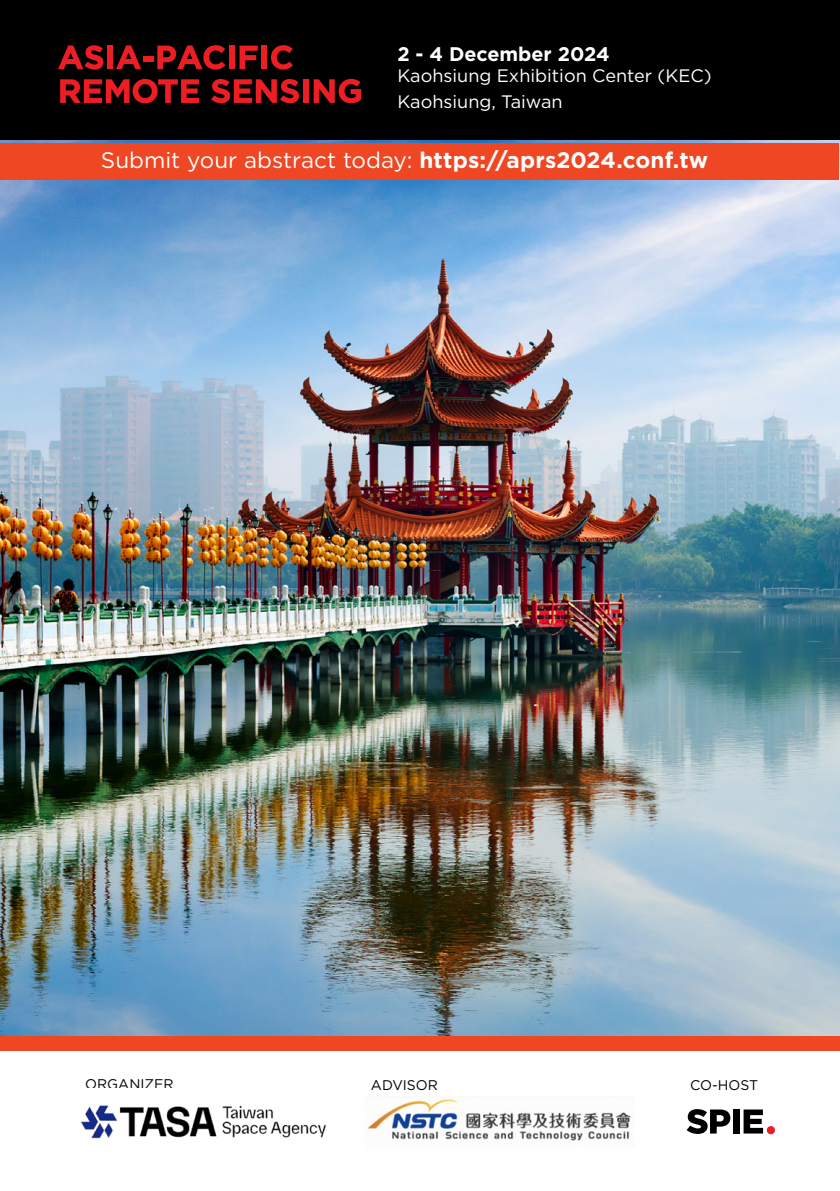
<style>
.page{position:relative;width:840px;height:1191px;background:#fff}
.page>*{position:absolute;margin:0;border:0;box-sizing:border-box;transform-origin:0 0}
.t1{font:22.4px "Gotham";color:#fff}
.t2{font:700 19.6px "Gotham";color:#fff}
.t3{font:18px/26px "Gotham";color:#fff}
.t4{font:14px "Gotham";color:#000}
.s1{font-weight:700}
</style>
<div class="page">
<img style="left:0;top:139px;width:839px;height:897px">
<div style="left:0;top:0;width:839px;height:139px;background:#000"></div>
<div style="left:0;top:143px;width:838px;height:37px;background:#ef4623"></div>
<div style="left:0;top:1036px;width:839px;height:14px;background:#ef4623"></div>
<img style="left:81px;top:1105px;width:245px;height:34px">
<img style="left:367px;top:1097px;width:264px;height:44px">
<div style="left:766px;top:1126px;width:8px;height:8px;background:#ed1d24;border-radius:50%"></div>
<svg style="left:743px;top:1109px;width:19px;height:24px"></svg>
<svg style="left:686px;top:1109px;width:44px;height:25px"></svg>
<div style="left:732px;top:1109px;width:7px;height:24px;background:#000"></div>
<svg style="left:58px;top:45px;width:45px;height:25px"></svg>
<div style="left:107px;top:46px;width:6px;height:23px;background:#ed1d24"></div>
<svg style="left:116px;top:45px;width:25px;height:24px"></svg>
<div style="left:143px;top:56px;width:10px;height:5px;background:#ed1d24"></div>
<svg style="left:157px;top:45px;width:68px;height:25px"></svg>
<div style="left:229px;top:46px;width:5px;height:23px;background:#ed1d24"></div>
<svg style="left:239px;top:46px;width:18px;height:23px"></svg>
<div style="left:261px;top:46px;width:6px;height:23px;background:#ed1d24"></div>
<svg style="left:271px;top:45px;width:22px;height:25px"></svg>
<svg style="left:60px;top:79px;width:139px;height:24px"></svg>
<svg style="left:211px;top:79px;width:88px;height:24px"></svg>
<div style="left:303px;top:79px;width:5px;height:24px;background:#ed1d24"></div>
<svg style="left:313px;top:79px;width:48px;height:24px"></svg>
<p class="t2" style="left:397px;top:41px;width:214px">2 - 4 December 2024</p>
<p class="t3" style="left:397px;top:62px;width:315px">Kaohsiung Exhibition Center (KEC)<br>Kaohsiung, Taiwan</p>
<p class="t1" style="left:101px;top:146px;width:608px">Submit your abstract today: <span class="s1">https://aprs2024.conf.tw</span></p>
<p class="t4" style="left:85px;top:1074px;width:90px">ORGANIZER</p>
<p class="t4" style="left:371px;top:1075px;width:68px">ADVISOR</p>
<p class="t4" style="left:689px;top:1075px;width:69px">CO-HOST</p>
</div>
